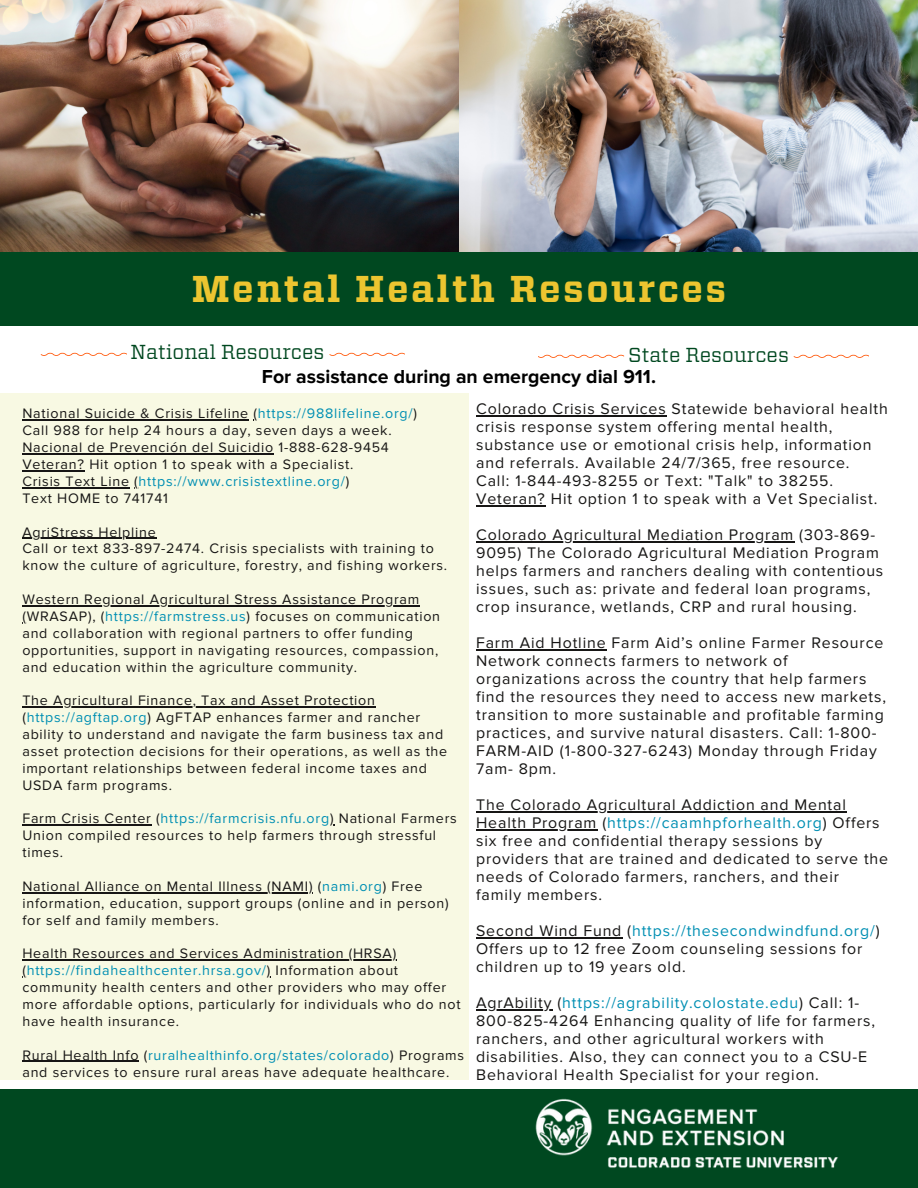
<style>
.page{position:relative;width:918px;height:1188px;background:#fff}
.page>*{position:absolute;margin:0;border:0;box-sizing:border-box;transform-origin:0 0}
.t1{font:700 37.2px "Vitesse";letter-spacing:.065em;color:#ecc530}
.t2{font:20.25px "Vitesse";color:#004820}
.t3{font:700 19.5px "Proxima Nova";color:#000}
.t4{font:15.9px/18px "Proxima Nova";letter-spacing:.055em;color:#171615}
.t5{font:15.9px "Proxima Nova";letter-spacing:.055em;color:#008fb3}
.t6{font:14.25px/16.8px "Proxima Nova";letter-spacing:.055em;color:#171615}
.t7{font:14.25px "Proxima Nova";letter-spacing:.055em;color:#008fb3}
.s1{color:#008fb3}
.s2{color:#171615}
</style>
<div class="page">
<div style="left:0;top:394px;width:469px;height:686px;background:#f8f9e3"></div>
<div style="left:0;top:1089px;width:918px;height:99px;background:#004820"></div>
<img style="left:0;top:0;width:459px;height:252px">
<svg style="left:41px;top:353px;width:86px;height:3px"></svg>
<svg style="left:329px;top:353px;width:76px;height:3px"></svg>
<img style="left:459px;top:0;width:459px;height:252px">
<div style="left:0;top:252px;width:918px;height:74px;background:#004820"></div>
<img style="left:535px;top:1098px;width:303px;height:70px">
<svg style="left:538px;top:355px;width:86px;height:3px"></svg>
<svg style="left:794px;top:355px;width:75px;height:3px"></svg>
<hr style="left:476px;top:415px;width:191px;height:1px;background:#171615">
<hr style="left:476px;top:505px;width:70px;height:1px;background:#171615">
<hr style="left:476px;top:541px;width:318px;height:1px;background:#171615">
<hr style="left:476px;top:649px;width:131px;height:1px;background:#171615">
<hr style="left:476px;top:811px;width:371px;height:1px;background:#171615">
<hr style="left:476px;top:829px;width:121px;height:1px;background:#171615">
<hr style="left:476px;top:937px;width:146px;height:1px;background:#171615">
<hr style="left:476px;top:1009px;width:76px;height:1px;background:#171615">
<hr style="left:22px;top:420px;width:227px;height:1px;background:#171615">
<hr style="left:22px;top:453px;width:252px;height:1px;background:#171615">
<hr style="left:22px;top:470px;width:63px;height:1px;background:#171615">
<hr style="left:22px;top:487px;width:108px;height:1px;background:#171615">
<hr style="left:22px;top:538px;width:135px;height:1px;background:#171615">
<hr style="left:22px;top:605px;width:398px;height:1px;background:#171615">
<hr style="left:22px;top:706px;width:354px;height:2px;background:#171615">
<hr style="left:22px;top:825px;width:130px;height:1px;background:#171615">
<hr style="left:22px;top:892px;width:291px;height:1px;background:#171615">
<hr style="left:22px;top:960px;width:375px;height:1px;background:#171615">
<hr style="left:22px;top:1061px;width:117px;height:1px;background:#171615">
<h2 class="t1" style="left:192px;top:267px;width:536px">Mental Health Resources</h2>
<h3 class="t2" style="left:131px;top:339px;width:195px">National Resources</h3>
<h3 class="t2" style="left:628px;top:343px;width:162px">State Resources</h3>
<h4 class="t3" style="left:262px;top:365px;width:396px">For assistance during an emergency dial 911.</h4>
<h4 class="t4" style="left:476px;top:400px;width:413px">Colorado Crisis Services Statewide behavioral health crisis response system offering mental health, substance use or emotional crisis help, information and referrals. Available 24/7/365, free resource.<br>Call: 1-844-493-8255 or Text: "Talk" to 38255.<br>Veteran? Hit option 1 to speak with a Vet Specialist.</h4>
<h4 class="t4" style="left:476px;top:526px;width:409px">Colorado Agricultural Mediation Program (303-869- 9095) The Colorado Agricultural Mediation Program helps farmers and ranchers dealing with contentious issues, such as: private and federal loan programs, crop insurance, wetlands, CRP and rural housing.</h4>
<h4 class="t4" style="left:476px;top:634px;width:411px">Farm Aid Hotline Farm Aid’s online Farmer Resource Network connects farmers to network of organizations across the country that help farmers find the resources they need to access new markets, transition to more sustainable and profitable farming practices, and survive natural disasters. Call: 1-800- FARM-AID (1-800-327-6243) Monday through Friday 7am- 8pm.</h4>
<h4 class="t4" style="left:476px;top:796px;width:371px">The Colorado Agricultural Addiction and Mental</h4>
<h4 class="t4" style="left:476px;top:814px;width:414px">Health Program (<span class="s1">https://caamhpforhealth.org</span>) Offers six free and confidential therapy sessions by providers that are trained and dedicated to serve the needs of Colorado farmers, ranchers, and their<br>family members.</h4>
<h4 class="t5" style="left:476px;top:921px;width:405px"><span class="s2">Second Wind Fund (</span>https://thesecondwindfund.org/<span class="s2">)</span></h4>
<p class="t4" style="left:476px;top:940px;width:388px">Offers up to 12 free Zoom counseling sessions for children up to 19 years old.</p>
<p class="t4" style="left:476px;top:994px;width:401px">AgrAbility (<span class="s1">https://agrability.colostate.edu</span>) Call: 1- 800-825-4264 Enhancing quality of life for farmers, ranchers, and other agricultural workers with disabilities. Also, they can connect you to a CSU-E Behavioral Health Specialist for your region.</p>
<p class="t6" style="left:22px;top:406px;width:396px">National Suicide &amp; Crisis Lifeline (<span class="s1">https://988lifeline.org/</span>)</p>
<p class="t6" style="left:22px;top:423px;width:371px">Call 988 for help 24 hours a day, seven days a week.<br>Nacional de Prevención del Suicidio 1-888-628-9454</p>
<p class="t6" style="left:22px;top:456px;width:333px">Veteran? Hit option 1 to speak with a Specialist.</p>
<p class="t7" style="left:22px;top:473px;width:328px"><span class="s2">Crisis Text Line (</span>https://www.crisistextline.org/<span class="s2">)</span></p>
<p class="t6" style="left:22px;top:490px;width:147px">Text HOME to 741741</p>
<p class="t6" style="left:22px;top:524px;width:135px">AgriStress Helpline</p>
<p class="t6" style="left:22px;top:541px;width:426px">Call or text 833-897-2474. Crisis specialists with training to know the culture of agriculture, forestry, and fishing workers.</p>
<p class="t6" style="left:22px;top:591px;width:398px">Western Regional Agricultural Stress Assistance Program</p>
<p class="t6" style="left:22px;top:608px;width:419px">(WRASAP), (<span class="s1">https://farmstress.us</span>) focuses on communication and collaboration with regional partners to offer funding opportunities, support in navigating resources, compassion, and education within the agriculture community.</p>
<p class="t6" style="left:22px;top:693px;width:426px">The Agricultural Finance, Tax and Asset Protection (<span class="s1">https://agftap.org</span>) AgFTAP enhances farmer and rancher ability to understand and navigate the farm business tax and asset protection decisions for their operations, as well as the important relationships between federal income taxes and USDA farm programs.</p>
<p class="t6" style="left:22px;top:811px;width:436px">Farm Crisis Center (<span class="s1">https://farmcrisis.nfu.org</span>) National Farmers</p>
<p class="t6" style="left:22px;top:828px;width:415px">Union compiled resources to help farmers through stressful times.</p>
<p class="t6" style="left:22px;top:878px;width:428px">National Alliance on Mental Illness (NAMI) (<span class="s1">nami.org</span>) Free information, education, support groups (online and in person) for self and family members.</p>
<p class="t6" style="left:22px;top:946px;width:440px">Health Resources and Services Administration (HRSA) (<span class="s1">https://findahealthcenter.hrsa.gov/</span>) Information about community health centers and other providers who may offer more affordable options, particularly for individuals who do not have health insurance.</p>
<p class="t6" style="left:22px;top:1047px;width:443px">Rural Health Info (<span class="s1">ruralhealthinfo.org/states/colorado</span>) Programs and services to ensure rural areas have adequate healthcare.</p>
</div>
